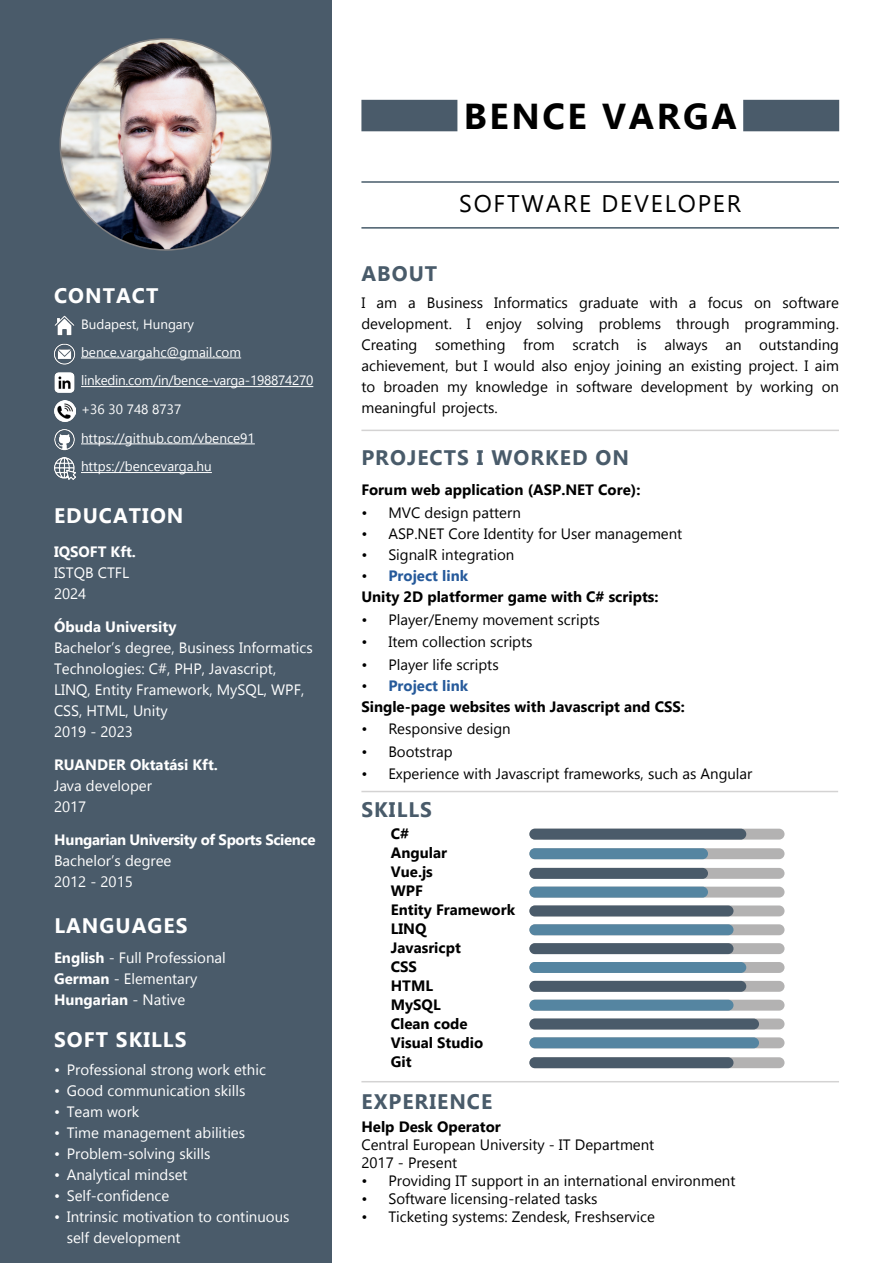
<style>
.page{position:relative;width:893px;height:1263px;background:#fff}
.page>*{position:absolute;margin:0;border:0;box-sizing:border-box;transform-origin:0 0}
.t1{font:700 36px "Gadugi";letter-spacing:.075em;color:#000}
.t2{font:24px "Gadugi";letter-spacing:.075em;color:#000}
.t3{font:700 21px "Gadugi";letter-spacing:.05em;color:#495b6a}
.t4{font:700 21px "Gadugi";letter-spacing:.05em;color:#fff}
.t5{font:15px/21px "Gadugi";color:#000;text-align:justify}
.t6{font:15px/21px "Gadugi";color:#fff}
.t7{font:700 15px/19px "Gadugi";color:#000}
.t8{font:700 15px "Gadugi";color:#fff}
.t9{font:700 15px "Gadugi";letter-spacing:-.025em;color:#fff}
.t10{font:13.5px/28.5px "Gadugi";color:#fff}
.s1{font-weight:700}
.s2{font-weight:400}
.s3{color:#265a9b}
.s4{color:#275b9b}
</style>
<div class="page">
<div style="left:0;top:0;width:332px;height:1263px;background:#4a5b6a"></div>
<img style="left:60px;top:39px;width:211px;height:211px;border-radius:106px">
<hr style="left:361px;top:181px;width:478px;height:2px;background:#475c6a">
<hr style="left:361px;top:227px;width:478px;height:2px;background:#475c6a">
<hr style="left:81px;top:357px;width:160px;height:1px;background:#fff">
<img style="left:54px;top:315px;width:21px;height:21px">
<img style="left:54px;top:343px;width:21px;height:22px">
<hr style="left:81px;top:386px;width:232px;height:1px;background:#fff">
<img style="left:54px;top:372px;width:21px;height:21px">
<img style="left:54px;top:401px;width:21px;height:21px">
<hr style="left:81px;top:443px;width:174px;height:1px;background:#fff">
<img style="left:54px;top:429px;width:21px;height:21px">
<hr style="left:361px;top:430px;width:478px;height:1px;background:#d4d3d3">
<hr style="left:361px;top:791px;width:477px;height:1px;background:#d4d3d3">
<hr style="left:361px;top:1081px;width:478px;height:1px;background:#d4d3d3">
<div style="left:361px;top:100px;width:96px;height:31px;background:#4a5b6a"></div>
<div style="left:743px;top:100px;width:96px;height:31px;background:#4a5b6a"></div>
<hr style="left:81px;top:472px;width:131px;height:1px;background:#fff">
<img style="left:54px;top:458px;width:21px;height:21px">
<div style="left:529px;top:829px;width:255px;height:10px;background:#b3b2b2;border-radius:5px"></div>
<div style="left:529px;top:905px;width:255px;height:11px;background:#b3b2b2;border-radius:5px"></div>
<div style="left:529px;top:943px;width:255px;height:11px;background:#b3b2b2;border-radius:5px"></div>
<div style="left:529px;top:981px;width:255px;height:11px;background:#b3b2b2;border-radius:5px"></div>
<div style="left:529px;top:1018px;width:255px;height:11px;background:#b3b2b2;border-radius:5px"></div>
<div style="left:529px;top:829px;width:217px;height:10px;background:#4a5b6a;border-radius:5px"></div>
<div style="left:529px;top:905px;width:204px;height:11px;background:#4a5b6a;border-radius:5px"></div>
<div style="left:529px;top:943px;width:204px;height:11px;background:#4a5b6a;border-radius:5px"></div>
<div style="left:529px;top:981px;width:217px;height:11px;background:#4a5b6a;border-radius:5px"></div>
<div style="left:529px;top:1018px;width:230px;height:11px;background:#4a5b6a;border-radius:5px"></div>
<div style="left:529px;top:887px;width:255px;height:10px;background:#b3b2b2;border-radius:5px"></div>
<div style="left:529px;top:924px;width:255px;height:11px;background:#b3b2b2;border-radius:5px"></div>
<div style="left:529px;top:962px;width:255px;height:11px;background:#b3b2b2;border-radius:5px"></div>
<div style="left:529px;top:1000px;width:255px;height:11px;background:#b3b2b2;border-radius:5px"></div>
<div style="left:529px;top:1037px;width:255px;height:11px;background:#b3b2b2;border-radius:5px"></div>
<div style="left:529px;top:887px;width:179px;height:10px;background:#5585a1;border-radius:5px"></div>
<div style="left:529px;top:924px;width:204px;height:11px;background:#5585a1;border-radius:5px"></div>
<div style="left:529px;top:962px;width:217px;height:11px;background:#5585a1;border-radius:5px"></div>
<div style="left:529px;top:1000px;width:204px;height:11px;background:#5585a1;border-radius:5px"></div>
<div style="left:529px;top:1037px;width:230px;height:11px;background:#5585a1;border-radius:5px"></div>
<div style="left:529px;top:1057px;width:255px;height:11px;background:#b3b2b2;border-radius:5px"></div>
<div style="left:529px;top:1057px;width:204px;height:11px;background:#4a5b6a;border-radius:5px"></div>
<div style="left:529px;top:848px;width:255px;height:11px;background:#b3b2b2;border-radius:5px"></div>
<div style="left:529px;top:848px;width:179px;height:11px;background:#5585a1;border-radius:5px"></div>
<div style="left:529px;top:868px;width:255px;height:11px;background:#b3b2b2;border-radius:5px"></div>
<div style="left:529px;top:868px;width:179px;height:11px;background:#4a5b6a;border-radius:5px"></div>
<h3 class="t4" style="left:54px;top:283px;width:106px">CONTACT</h3>
<p class="t10" style="left:81px;top:309px;width:234px">Budapest, Hungary bence.vargahc@gmail.com linkedin.com/in/bence-varga-198874270 +36 30 748 8737 https://github.com/vbence91</p>
<p class="t10" style="left:81px;top:452px;width:132px">https://bencevarga.hu</p>
<h3 class="t4" style="left:54px;top:503px;width:131px">EDUCATION</h3>
<p class="t8" style="left:54px;top:543px;width:84px">IQSOFT Kft.</p>
<p class="t6" style="left:54px;top:562px;width:77px">ISTQB CTFL<br>2024</p>
<p class="t8" style="left:54px;top:618px;width:124px">Óbuda University</p>
<p class="t6" style="left:54px;top:637px;width:260px">Bachelor’s degree, Business Informatics<br>Technologies: C#, PHP, Javascript,<br>LINQ, Entity Framework, MySQL, WPF,<br>CSS, HTML, Unity<br>2019 - 2023</p>
<p class="t8" style="left:54px;top:756px;width:165px">RUANDER Oktatási Kft.</p>
<p class="t6" style="left:54px;top:775px;width:99px">Java developer<br>2017</p>
<p class="t9" style="left:54px;top:831px;width:263px">Hungarian University of Sports Science</p>
<p class="t6" style="left:54px;top:850px;width:119px">Bachelor’s degree<br>2012 - 2015</p>
<h3 class="t4" style="left:54px;top:912px;width:135px">LANGUAGES</h3>
<p class="t6" style="left:54px;top:947px;width:173px"><span class="s1">English</span> - Full Professional<br><span class="s1">German</span> - Elementary<br><span class="s1">Hungarian</span> - Native</p>
<h3 class="t4" style="left:54px;top:1026px;width:134px">SOFT SKILLS</h3>
<p class="t6" style="left:54px;top:1059px;width:213px">• Professional strong work ethic</p>
<p class="t6" style="left:54px;top:1080px;width:193px">• Good communication skills</p>
<p class="t6" style="left:54px;top:1101px;width:87px">• Team work</p>
<p class="t6" style="left:54px;top:1122px;width:193px">• Time management abilities</p>
<p class="t6" style="left:54px;top:1143px;width:158px">• Problem-solving skills</p>
<p class="t6" style="left:54px;top:1164px;width:135px">• Analytical mindset</p>
<p class="t6" style="left:54px;top:1185px;width:117px">• Self-confidence</p>
<p class="t6" style="left:67px;top:1206px;width:224px;text-indent:-13px">• Intrinsic motivation to continuous self development</p>
<h1 class="t1" style="left:464px;top:94px;width:274px">BENCE VARGA</h1>
<h2 class="t2" style="left:459px;top:189px;width:284px">SOFTWARE DEVELOPER</h2>
<h3 class="t3" style="left:361px;top:261px;width:77px">ABOUT</h3>
<p class="t5" style="left:361px;top:292px;width:479px">I am a Business Informatics graduate with a focus on software development. I enjoy solving problems through programming.<br>Creating something from scratch is always an outstanding achievement, but I would also enjoy joining an existing project. I aim to broaden my knowledge in software development by working on meaningful projects.</p>
<h3 class="t3" style="left:361px;top:445px;width:269px">PROJECTS I WORKED ON</h3>
<p class="t7" style="left:361px;top:480px;width:281px">Forum web application (ASP.NET Core):</p>
<p class="t5" style="left:361px;top:502px;width:161px">• MVC design pattern</p>
<p class="t5" style="left:361px;top:523px;width:322px">• ASP.NET Core Identity for User management</p>
<p class="t5" style="left:361px;top:544px;width:154px">• SignalR integration</p>
<p class="t7" style="left:361px;top:565px;width:299px;line-height:21px"><span class="s2">•</span> <span class="s3">Project link<br></span>Unity 2D platformer game with C# scripts:</p>
<p class="t5" style="left:361px;top:609px;width:240px">• Player/Enemy movement scripts</p>
<p class="t5" style="left:361px;top:631px;width:173px">• Item collection scripts</p>
<p class="t5" style="left:361px;top:654px;width:139px">• Player life scripts</p>
<p class="t7" style="left:361px;top:675px;width:325px;line-height:21px"><span class="s2">•</span> <span class="s4">Project link<br></span>Single-page websites with Javascript and CSS:</p>
<p class="t5" style="left:361px;top:718px;width:151px">• Responsive design</p>
<p class="t5" style="left:361px;top:741px;width:93px">• Bootstrap</p>
<p class="t5" style="left:361px;top:763px;width:393px">• Experience with Javascript frameworks, such as Angular</p>
<h3 class="t3" style="left:361px;top:797px;width:72px">SKILLS</h3>
<p class="t7" style="left:391px;top:824px;width:126px">C#<br>Angular<br>Vue.js<br>WPF<br>Entity Framework<br>LINQ<br>Javasricpt<br>CSS<br>HTML<br>MySQL<br>Clean code<br>Visual Studio<br>Git</p>
<h3 class="t3" style="left:361px;top:1089px;width:132px">EXPERIENCE</h3>
<p class="t7" style="left:361px;top:1117px;width:141px">Help Desk Operator</p>
<p class="t5" style="left:361px;top:1135px;width:294px;line-height:18px">Central European University - IT Department<br>2017 - Present</p>
<p class="t5" style="left:361px;top:1170px;width:375px">• Providing IT support in an international environment</p>
<p class="t5" style="left:361px;top:1188px;width:238px">• Software licensing-related tasks</p>
<p class="t5" style="left:361px;top:1206px;width:295px">• Ticketing systems: Zendesk, Freshservice</p>
</div>
